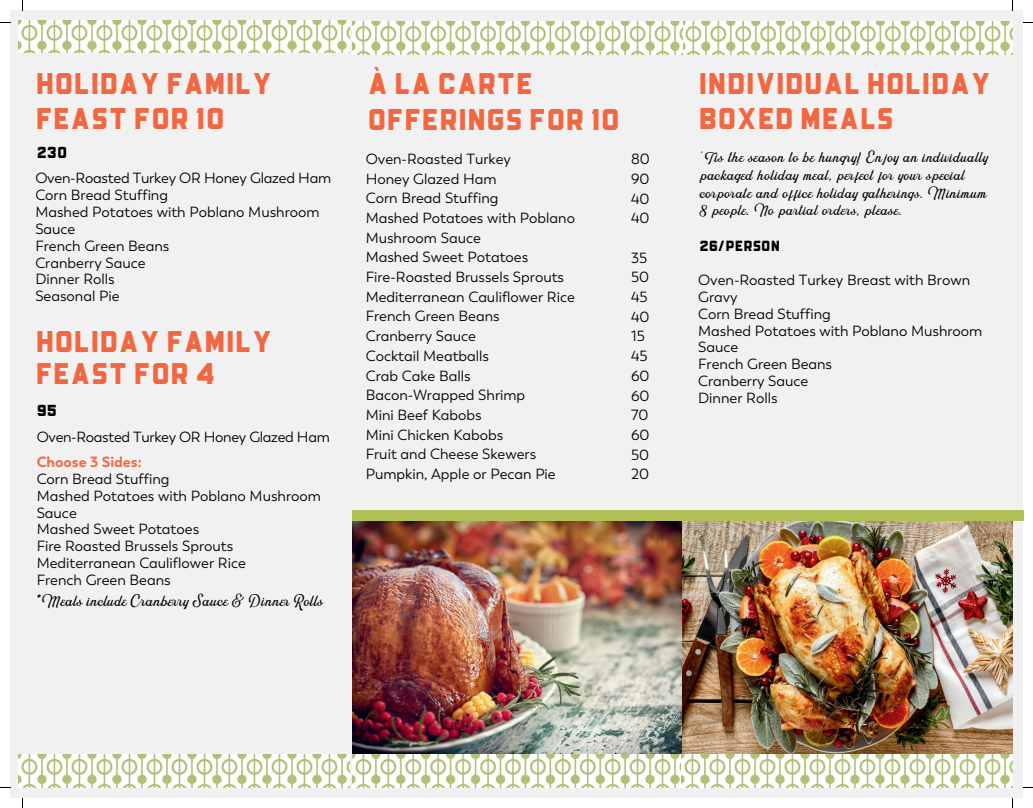
<style>
.page{position:relative;width:1033px;height:808px;background:#fff}
.page>*{position:absolute;margin:0;border:0;box-sizing:border-box;transform-origin:0 0}
.t1{font:29.88px/35.6px "Bouchers Sans 2.0";color:#f26742}
.t2{font:16px "Bouchers Sans 2.0";color:#000}
.t3{font:14.75px/19.8px "Trenda";color:#000}
.t4{font:14.75px "Bouchers Script 2.0";letter-spacing:.04em;color:#000}
.t5{font:14.75px "Trenda";letter-spacing:-.02em;color:#000}
.t6{font:700 14.75px "Trenda";color:#f26742}
.t7{font:14.75px "Bouchers Sans 2.0";color:#000}
.t8{font:14.25px/17.8px "Bouchers Script 2.0";letter-spacing:.05em;color:#000}
</style>
<div class="page">
<div style="left:10px;top:10px;width:1013px;height:788px;background:#f0f1f0"></div>
<img style="left:352px;top:520px;width:660px;height:267px">
<img style="left:19px;top:754px;width:330px;height:33px">
<img style="left:19px;top:20px;width:330px;height:33px">
<img style="left:352px;top:22px;width:660px;height:32px">
<div style="left:352px;top:509px;width:671px;height:11px;background:#b2c157"></div>
<h1 class="t1" style="left:35px;top:66px;width:239px;line-height:34.8px">HOLIDAY FAMILY<br>FEAST FOR 10</h1>
<p class="t2" style="left:37px;top:142px;width:32px">230</p>
<p class="t3" style="left:35px;top:170px;width:297px;line-height:16.9px">Oven-Roasted Turkey OR Honey Glazed Ham<br>Corn Bread Stuffing<br>Mashed Potatoes with Poblano Mushroom<br>Sauce<br>French Green Beans<br>Cranberry Sauce<br>Dinner Rolls<br>Seasonal Pie</p>
<h1 class="t1" style="left:35px;top:325px;width:239px;line-height:31.9px">HOLIDAY FAMILY<br>FEAST FOR 4</h1>
<p class="t2" style="left:37px;top:400px;width:22px">95</p>
<p class="t5" style="left:37px;top:428px;width:295px">Oven-Roasted Turkey OR Honey Glazed Ham</p>
<p class="t6" style="left:37px;top:452px;width:107px">Choose 3 Sides:</p>
<p class="t3" style="left:37px;top:470px;width:286px;line-height:16.9px">Corn Bread Stuffing<br>Mashed Potatoes with Poblano Mushroom<br>Sauce<br>Mashed Sweet Potatoes<br>Fire Roasted Brussels Sprouts<br>Mediterranean Cauliflower Rice<br>French Green Beans</p>
<p class="t4" style="left:37px;top:590px;width:287px">*Meals include Cranberry Sauce &amp; Dinner Rolls</p>
<h1 class="t1" style="left:367px;top:65px;width:254px">À LA CARTE<br>OFFERINGS FOR 10</h1>
<p class="t3" style="left:366px;top:149px;width:211px">Oven-Roasted Turkey<br>Honey Glazed Ham<br>Corn Bread Stuffing<br>Mashed Potatoes with Poblano<br>Mushroom Sauce<br>Mashed Sweet Potatoes<br>Fire-Roasted Brussels Sprouts<br>Mediterranean Cauliflower Rice<br>French Green Beans<br>Cranberry Sauce<br>Cocktail Meatballs<br>Crab Cake Balls<br>Bacon-Wrapped Shrimp<br>Mini Beef Kabobs<br>Mini Chicken Kabobs<br>Fruit and Cheese Skewers<br>Pumpkin, Apple or Pecan Pie</p>
<p class="t3" style="left:631px;top:149px;width:20px;text-align:justify">80<br>90<br>40<br>40</p>
<p class="t3" style="left:631px;top:248px;width:20px">35<br>50<br>45<br>40<br>15<br>45<br>60<br>60<br>70<br>60<br>50<br>20</p>
<h1 class="t1" style="left:698px;top:65px;width:294px">INDIVIDUAL HOLIDAY<br>BOXED MEALS</h1>
<p class="t8" style="left:699px;top:148px;width:289px">'Tis the season to be hungry! Enjoy an individually packaged holiday meal, perfect for your special corporate and office holiday gatherings. Minimum 8 people. No partial orders, please.</p>
<p class="t7" style="left:699px;top:236px;width:82px">26/PERSON</p>
<p class="t3" style="left:698px;top:271px;width:286px;line-height:16.9px">Oven-Roasted Turkey Breast with Brown<br>Gravy<br>Corn Bread Stuffing<br>Mashed Potatoes with Poblano Mushroom<br>Sauce<br>French Green Beans<br>Cranberry Sauce<br>Dinner Rolls</p>
</div>
